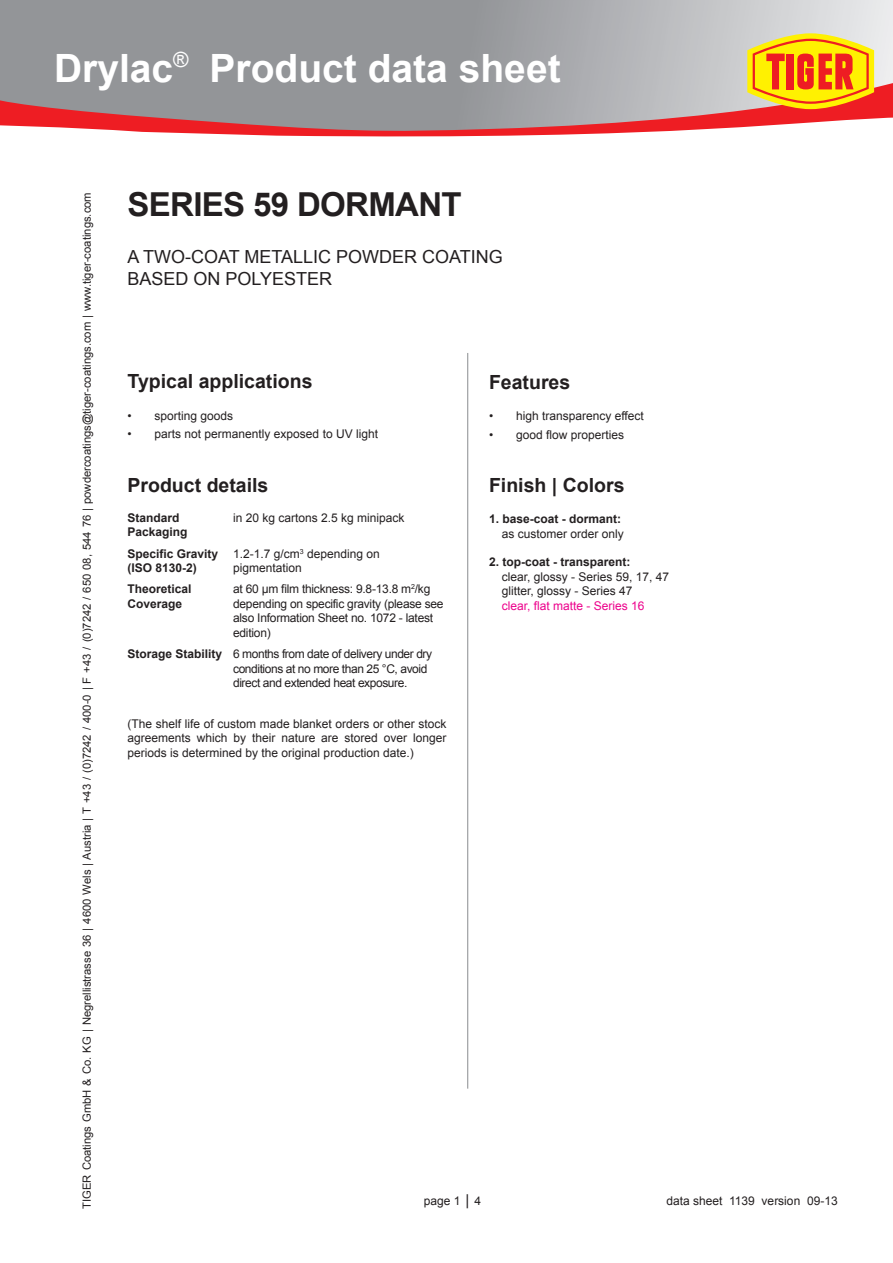
<style>
.page{position:relative;width:893px;height:1263px;background:#fff}
.page>*{position:absolute;margin:0;border:0;box-sizing:border-box;transform-origin:0 0}
.t1{font:700 39px "Arial";color:#fff}
.t2{font:700 33px "Arial";letter-spacing:-.02em;color:#231f20}
.t3{font:700 19.5px "Arial";color:#231f20}
.t4{font:18px/21.6px "Arial";color:#231f20}
.t5{font:12px/14.4px "Arial";color:#231f20}
.t6{font:12px/14.4px "Arial";letter-spacing:-.02em;color:#231f20}
.t7{font:12px/14.4px "Arial";letter-spacing:-.035em;color:#231f20}
.t8{font:700 12px/14.4px "Arial";color:#231f20}
.t9{font:12px "Arial";color:#ed028c}
.t10{font:11.25px "Arial";color:#231f20}
.s1{font-weight:700}
.s2{font-size:15px}
</style>
<div class="page">
<svg style="left:0;top:0;width:893px;height:79px;background:#a3a5a8"></svg>
<svg style="left:0;top:79px;width:893px;height:58px;background:#ba8c90"></svg>
<svg style="left:747px;top:33px;width:127px;height:76px;background:#f4a726"></svg>
<hr style="left:467px;top:353px;width:1px;height:736px;background:#8a8c8f">
<h1 class="t1" style="left:54px;top:43px;width:508px">Drylac<sup>®</sup> Product data sheet</h1>
<p class="t10" style="left:79px;top:1209px;width:1018px;rotate:-90deg">TIGER Coatings GmbH &amp; Co. KG | Negrellistrasse 36 | 4600 Wels | Austria | T +43 / (0)7242 / 400-0 | F +43 / (0)7242 / 650 08, 544 76 | powdercoatings@tiger-coatings.com | www.tiger-coatings.com</p>
<h2 class="t2" style="left:128px;top:183px;width:336px">SERIES 59 DORMANT</h2>
<h3 class="t4" style="left:128px;top:246px;width:377px">A TWO-COAT METALLIC POWDER COATING<br>BASED ON POLYESTER</h3>
<h3 class="t3" style="left:128px;top:368px;width:186px">Typical applications</h3>
<p class="t5" style="left:128px;top:408px;width:107px">• sporting goods</p>
<p class="t5" style="left:128px;top:427px;width:252px">• parts not permanently exposed to UV light</p>
<h3 class="t3" style="left:128px;top:472px;width:142px">Product details</h3>
<p class="t8" style="left:128px;top:511px;width:62px">Standard<br>Packaging</p>
<p class="t5" style="left:233px;top:510px;width:173px">in 20 kg cartons 2.5 kg minipack</p>
<p class="t8" style="left:128px;top:546px;width:92px">Specific Gravity (ISO 8130-2)</p>
<p class="t5" style="left:233px;top:546px;width:148px">1.2-1.7 g/cm<sup>3</sup> depending on pigmentation</p>
<p class="t8" style="left:128px;top:582px;width:66px">Theoretical<br>Coverage</p>
<p class="t6" style="left:233px;top:582px;width:212px">at 60 µm film thickness: 9.8-13.8 m<sup>2</sup>/kg depending on specific gravity (please see also Information Sheet no. 1072 - latest edition)</p>
<p class="t7" style="left:233px;top:647px;width:201px;text-indent:-106px"><span class="s1">Storage Stability</span> 6 months from date of delivery under dry conditions at no more than 25 °C, avoid direct and extended heat exposure.</p>
<p class="t5" style="left:128px;top:716px;width:320px;text-align:justify">(The shelf life of custom made blanket orders or other stock agreements which by their nature are stored over longer periods is determined by the original production date.)</p>
<h3 class="t3" style="left:489px;top:369px;width:83px">Features</h3>
<p class="t5" style="left:489px;top:409px;width:156px">• high transparency effect</p>
<p class="t5" style="left:489px;top:427px;width:137px">• good flow properties</p>
<h3 class="t3" style="left:489px;top:472px;width:137px">Finish | Colors</h3>
<p class="t8" style="left:489px;top:512px;width:134px">1. base-coat - dormant:</p>
<p class="t5" style="left:502px;top:526px;width:124px">as customer order only</p>
<p class="t8" style="left:489px;top:555px;width:143px">2. top-coat - transparent:</p>
<p class="t5" style="left:502px;top:570px;width:169px">clear, glossy - Series 59, 17, 47 glitter, glossy - Series 47</p>
<p class="t9" style="left:502px;top:598px;width:144px">clear, flat matte - Series 16</p>
<p class="t5" style="left:424px;top:1193px;width:59px">page 1 <span class="s2">|</span> 4</p>
<p class="t5" style="left:666px;top:1194px;width:173px">data sheet 1139 version 09-13</p>
</div>
